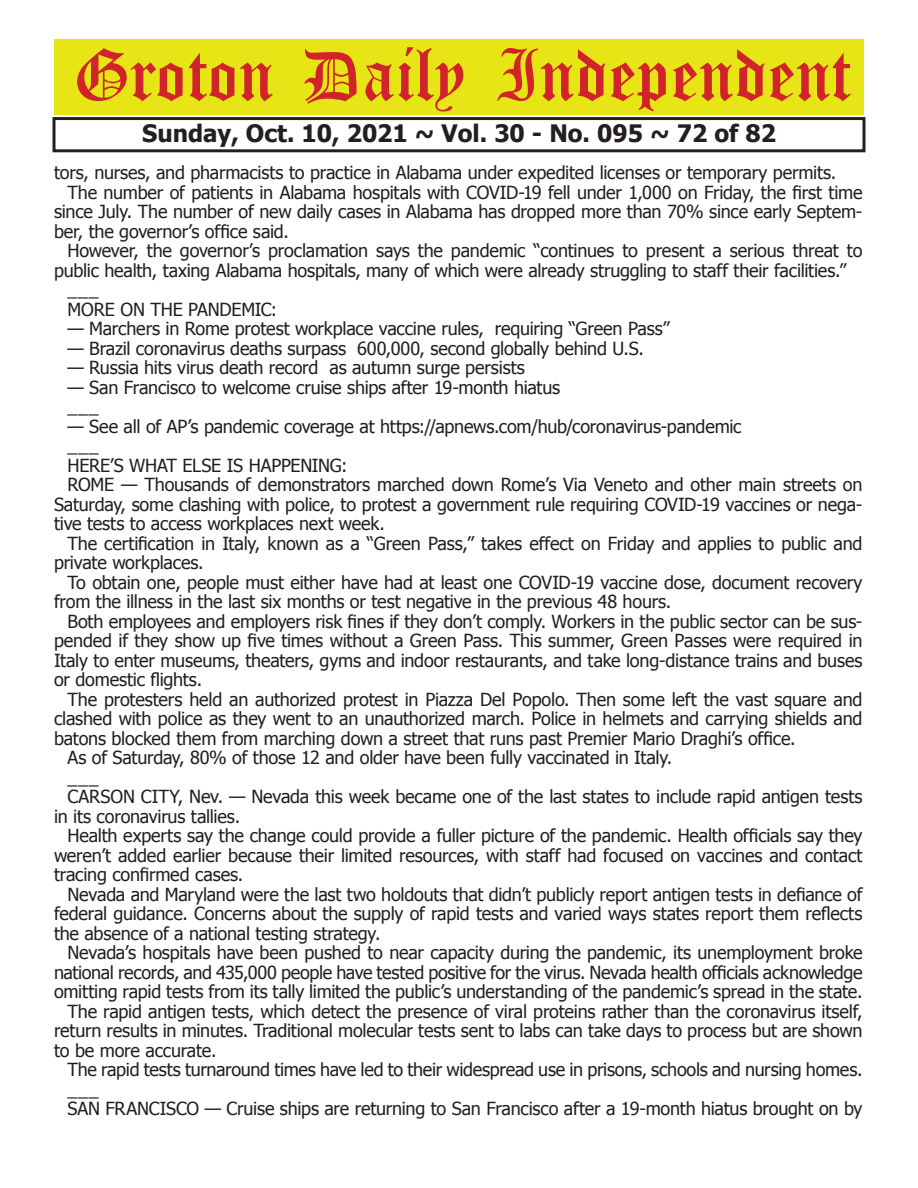
<style>
.page{position:relative;width:918px;height:1188px;background:#fff}
.page>*{position:absolute;margin:0;border:0;box-sizing:border-box;transform-origin:0 0}
.t1{font:54px "Old English Five";color:#d1232a}
.t2{font:700 24px "Tahoma";color:#231f20}
.t3{font:18px/19.5px "Tahoma";letter-spacing:-.01em;color:#231f20}
</style>
<div class="page">
<div style="left:52px;top:117px;width:814px;height:35px;border:3px solid #231f20"></div>
<div style="left:54px;top:40px;width:810px;height:75px;background:#e7e515"></div>
<h1 class="t1" style="left:73px;top:50px;width:779px">Groton Daily Independent</h1>
<h2 class="t2" style="left:142px;top:116px;width:635px">Sunday, Oct. 10, 2021 ~ Vol. 30 - No. 095 ~ 72 of 82</h2>
<p class="t3" style="left:54px;top:162px;width:784px">tors, nurses, and pharmacists to practice in Alabama under expedited licenses or temporary permits.</p>
<p class="t3" style="left:68px;top:182px;width:796px">The number of patients in Alabama hospitals with COVID-19 fell under 1,000 on Friday, the first time</p>
<p class="t3" style="left:54px;top:201px;width:810px">since July. The number of new daily cases in Alabama has dropped more than 70% since early Septem-</p>
<p class="t3" style="left:54px;top:221px;width:236px">ber, the governor’s office said.</p>
<p class="t3" style="left:68px;top:240px;width:796px">However, the governor’s proclamation says the pandemic “continues to present a serious threat to</p>
<p class="t3" style="left:54px;top:260px;width:794px">public health, taxing Alabama hospitals, many of which were already struggling to staff their facilities.”</p>
<p class="t3" style="left:68px;top:279px;width:33px">___</p>
<p class="t3" style="left:68px;top:299px;width:211px">MORE ON THE PANDEMIC:</p>
<p class="t3" style="left:68px;top:318px;width:604px">— Marchers in Rome protest workplace vaccine rules, requiring “Green Pass”</p>
<p class="t3" style="left:68px;top:338px;width:578px">— Brazil coronavirus deaths surpass 600,000, second globally behind U.S.</p>
<p class="t3" style="left:68px;top:357px;width:459px">— Russia hits virus death record as autumn surge persists</p>
<p class="t3" style="left:68px;top:377px;width:494px">— San Francisco to welcome cruise ships after 19-month hiatus ___</p>
<p class="t3" style="left:68px;top:416px;width:676px">— See all of AP’s pandemic coverage at https://apnews.com/hub/coronavirus-pandemic</p>
<p class="t3" style="left:68px;top:435px;width:33px">___</p>
<p class="t3" style="left:68px;top:455px;width:282px">HERE’S WHAT ELSE IS HAPPENING:</p>
<p class="t3" style="left:68px;top:474px;width:797px">ROME — Thousands of demonstrators marched down Rome’s Via Veneto and other main streets on</p>
<p class="t3" style="left:54px;top:494px;width:810px">Saturday, some clashing with police, to protest a government rule requiring COVID-19 vaccines or nega-</p>
<p class="t3" style="left:54px;top:513px;width:332px">tive tests to access workplaces next week.</p>
<p class="t3" style="left:68px;top:533px;width:797px">The certification in Italy, known as a “Green Pass,” takes effect on Friday and applies to public and</p>
<p class="t3" style="left:54px;top:552px;width:151px">private workplaces.</p>
<p class="t3" style="left:68px;top:572px;width:797px">To obtain one, people must either have had at least one COVID-19 vaccine dose, document recovery</p>
<p class="t3" style="left:54px;top:591px;width:619px">from the illness in the last six months or test negative in the previous 48 hours.</p>
<p class="t3" style="left:68px;top:611px;width:796px">Both employees and employers risk fines if they don’t comply. Workers in the public sector can be sus-</p>
<p class="t3" style="left:54px;top:630px;width:810px">pended if they show up five times without a Green Pass. This summer, Green Passes were required in</p>
<p class="t3" style="left:54px;top:650px;width:810px">Italy to enter museums, theaters, gyms and indoor restaurants, and take long-distance trains and buses</p>
<p class="t3" style="left:54px;top:669px;width:150px">or domestic flights.</p>
<p class="t3" style="left:68px;top:689px;width:796px">The protesters held an authorized protest in Piazza Del Popolo. Then some left the vast square and</p>
<p class="t3" style="left:54px;top:708px;width:810px">clashed with police as they went to an unauthorized march. Police in helmets and carrying shields and</p>
<p class="t3" style="left:54px;top:728px;width:743px">batons blocked them from marching down a street that runs past Premier Mario Draghi’s office.</p>
<p class="t3" style="left:68px;top:747px;width:606px">As of Saturday, 80% of those 12 and older have been fully vaccinated in Italy.</p>
<p class="t3" style="left:68px;top:766px;width:33px">___</p>
<p class="t3" style="left:68px;top:786px;width:797px">CARSON CITY, Nev. — Nevada this week became one of the last states to include rapid antigen tests</p>
<p class="t3" style="left:54px;top:805px;width:188px">in its coronavirus tallies.</p>
<p class="t3" style="left:68px;top:825px;width:796px">Health experts say the change could provide a fuller picture of the pandemic. Health officials say they</p>
<p class="t3" style="left:54px;top:844px;width:810px">weren’t added earlier because their limited resources, with staff had focused on vaccines and contact</p>
<p class="t3" style="left:54px;top:864px;width:191px">tracing confirmed cases.</p>
<p class="t3" style="left:68px;top:883px;width:797px">Nevada and Maryland were the last two holdouts that didn’t publicly report antigen tests in defiance of</p>
<p class="t3" style="left:54px;top:903px;width:810px">federal guidance. Concerns about the supply of rapid tests and varied ways states report them reflects</p>
<p class="t3" style="left:54px;top:922px;width:328px">the absence of a national testing strategy.</p>
<p class="t3" style="left:68px;top:942px;width:797px">Nevada’s hospitals have been pushed to near capacity during the pandemic, its unemployment broke</p>
<p class="t3" style="left:54px;top:961px;width:810px">national records, and 435,000 people have tested positive for the virus. Nevada health officials acknowledge</p>
<p class="t3" style="left:54px;top:981px;width:810px">omitting rapid tests from its tally limited the public’s understanding of the pandemic’s spread in the state.</p>
<p class="t3" style="left:68px;top:1000px;width:797px">The rapid antigen tests, which detect the presence of viral proteins rather than the coronavirus itself,</p>
<p class="t3" style="left:54px;top:1020px;width:810px">return results in minutes. Traditional molecular tests sent to labs can take days to process but are shown</p>
<p class="t3" style="left:54px;top:1039px;width:164px">to be more accurate.</p>
<p class="t3" style="left:68px;top:1059px;width:796px">The rapid tests turnaround times have led to their widespread use in prisons, schools and nursing homes.</p>
<p class="t3" style="left:68px;top:1078px;width:33px">___</p>
<p class="t3" style="left:68px;top:1098px;width:797px">SAN FRANCISCO — Cruise ships are returning to San Francisco after a 19-month hiatus brought on by</p>
</div>
